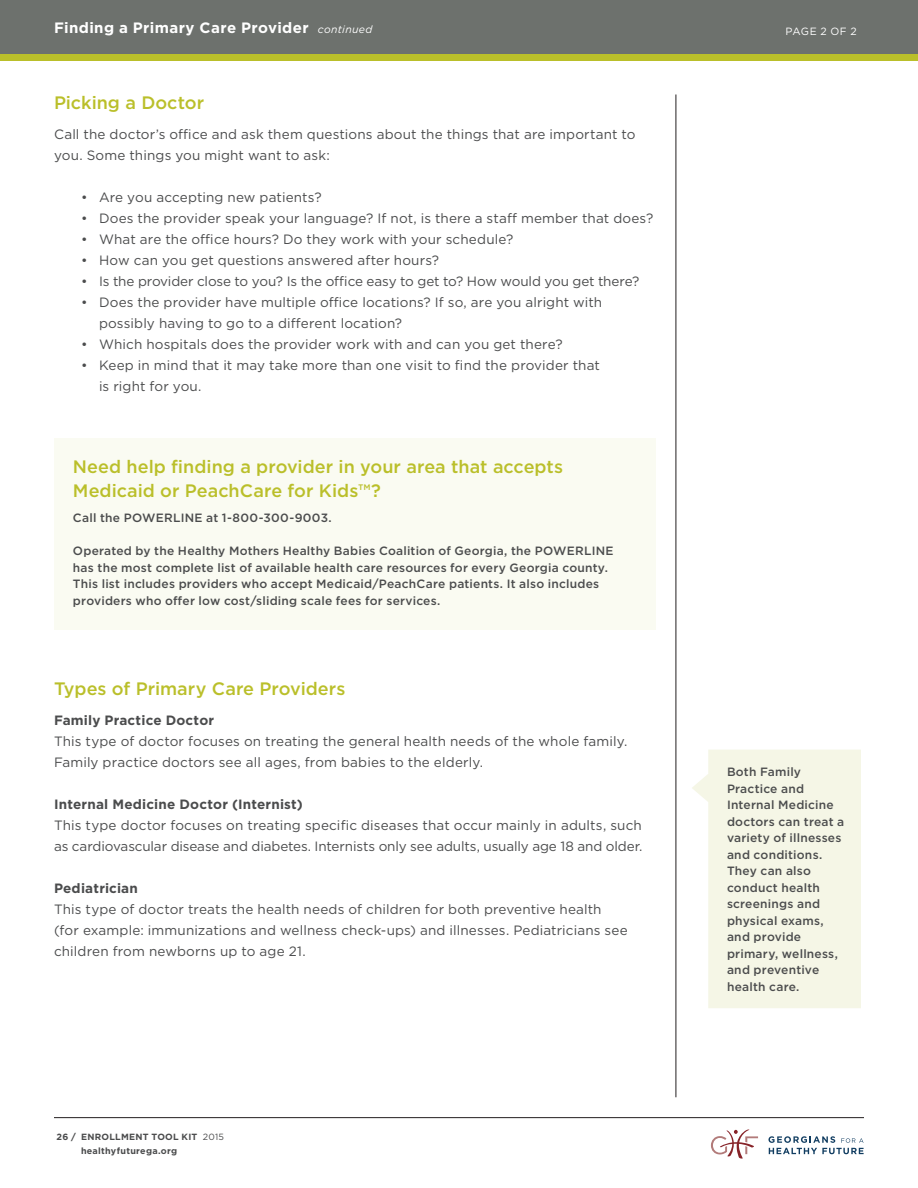
<style>
.page{position:relative;width:918px;height:1188px;background:#fff}
.page>*{position:absolute;margin:0;border:0;box-sizing:border-box;transform-origin:0 0}
.Style_3{font:500 18px/24px "Gotham";color:#babf2a}
.t1{font:700 15px "Gotham";letter-spacing:.025em;color:#fff}
.t2{font:13.5px/21px "Gotham";letter-spacing:.01em;color:#4b4c4d}
.t3{font:13.5px "Gotham";letter-spacing:-.01em;color:#4b4c4d}
.t4{font:700 13.5px "Gotham";letter-spacing:.015em;color:#4b4c4d}
.Note_3{font:500 12px/16.5px "Gotham";letter-spacing:.015em;color:#4b4c4d}
.Body_1{font:10.5px "Gotham";letter-spacing:.035em;color:#fff}
.t5{font:700 9px "Gotham";letter-spacing:.03em;color:#4b4c4d}
.s1{font-weight:400;font-style:italic;font-size:10.5px}
.s2{font-weight:700}
.s3{font-weight:400}
</style>
<div class="page">
<svg style="left:768px;top:1136px;width:96px;height:18px"></svg>
<svg style="left:711px;top:1130px;width:47px;height:29px"></svg>
<hr style="left:54px;top:1117px;width:810px;height:1px;background:#231f20">
<hr style="left:676px;top:94px;width:1px;height:1003px;background:#231f20">
<div style="left:0;top:0;width:918px;height:54px;background:#6d716d"></div>
<svg style="left:692px;top:750px;width:169px;height:258px;background:#f5f6e8"></svg>
<div style="left:0;top:54px;width:918px;height:6px;background:#babf2a"></div>
<div style="left:54px;top:438px;width:602px;height:192px;background:#fafbf2"></div>
<p class="t1" style="left:54px;top:17px;width:320px">Finding a Primary Care Provider <span class="s1">continued</span></p>
<p class="Style_3" style="left:54px;top:90px;width:152px">Picking a Doctor</p>
<p class="t2" style="left:54px;top:123px;width:583px">Call the doctor’s office and ask them questions about the things that are important to you. Some things you might want to ask:</p>
<p class="t2" style="left:81px;top:186px;width:242px">• Are you accepting new patients?</p>
<p class="t2" style="left:81px;top:207px;width:574px">• Does the provider speak your language? If not, is there a staff member that does?</p>
<p class="t2" style="left:81px;top:228px;width:434px">• What are the office hours? Do they work with your schedule?</p>
<p class="t2" style="left:81px;top:249px;width:360px">• How can you get questions answered after hours?</p>
<p class="t3" style="left:81px;top:272px;width:560px">• Is the provider close to you? Is the office easy to get to? How would you get there?</p>
<p class="t2" style="left:99px;top:291px;width:505px;text-indent:-18px">• Does the provider have multiple office locations? If so, are you alright with possibly having to go to a different location?</p>
<p class="t2" style="left:81px;top:333px;width:483px">• Which hospitals does the provider work with and can you get there?</p>
<p class="t2" style="left:99px;top:354px;width:503px;text-indent:-18px">• Keep in mind that it may take more than one visit to find the provider that is right for you.</p>
<p class="Style_3" style="left:73px;top:454px;width:492px">Need help finding a provider in your area that accepts<br>Medicaid or PeachCare for Kids™?</p>
<p class="Note_3" style="left:73px;top:510px;width:260px">Call the POWERLINE at 1-800-300-9003.</p>
<p class="Note_3" style="left:73px;top:543px;width:542px">Operated by the Healthy Mothers Healthy Babies Coalition of Georgia, the POWERLINE has the most complete list of available health care resources for every Georgia county.<br>This list includes providers who accept Medicaid/PeachCare patients. It also includes providers who offer low cost/sliding scale fees for services.</p>
<p class="Style_3" style="left:54px;top:676px;width:293px">Types of Primary Care Providers</p>
<p class="t2" style="left:54px;top:709px;width:575px"><span class="s2">Family Practice Doctor<br></span>This type of doctor focuses on treating the general health needs of the whole family.<br>Family practice doctors see all ages, from babies to the elderly.</p>
<p class="t4" style="left:54px;top:795px;width:250px">Internal Medicine Doctor (Internist)</p>
<p class="t2" style="left:54px;top:814px;width:590px">This type doctor focuses on treating specific diseases that occur mainly in adults, such as cardiovascular disease and diabetes. Internists only see adults, usually age 18 and older.</p>
<p class="t4" style="left:54px;top:879px;width:85px">Pediatrician</p>
<p class="t2" style="left:54px;top:898px;width:575px">This type of doctor treats the health needs of children for both preventive health (for example: immunizations and wellness check-ups) and illnesses. Pediatricians see children from newborns up to age 21.</p>
<p class="t5" style="left:57px;top:1130px;width:169px">26 / ENROLLMENT TOOL KIT <span class="s3">2015</span></p>
<p class="t5" style="left:81px;top:1145px;width:98px">healthyfuturega.org</p>
<p class="Body_1" style="left:785px;top:25px;width:73px">PAGE 2 OF 2</p>
<p class="Note_3" style="left:727px;top:764px;width:119px">Both Family<br>Practice and<br>Internal Medicine doctors can treat a variety of illnesses and conditions.<br>They can also conduct health screenings and physical exams, and provide primary, wellness, and preventive health care.</p>
</div>
